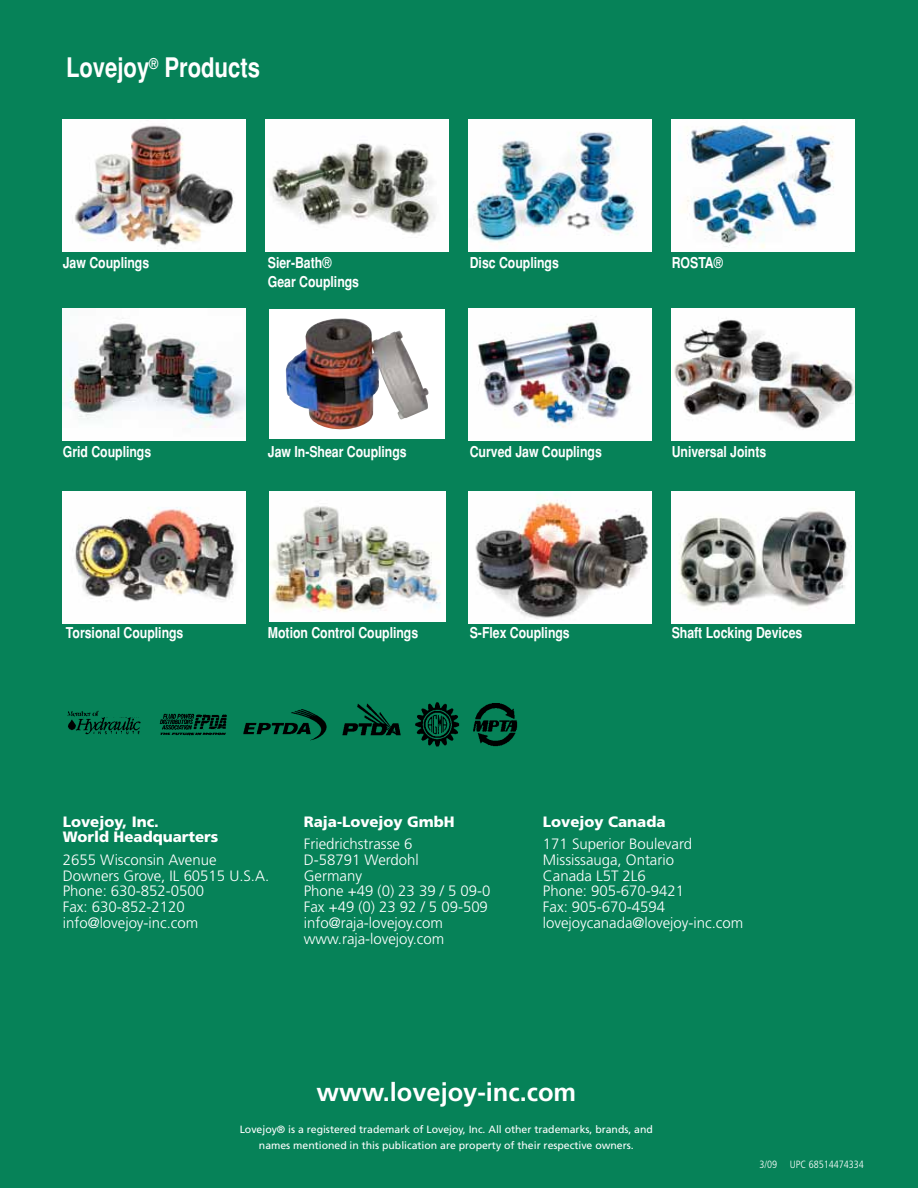
<style>
.page{position:relative;width:918px;height:1188px;background:#068258}
.page>*{position:absolute;margin:0;border:0;box-sizing:border-box;transform-origin:0 0}
.t1{font:700 condensed 27px "Helvetica";color:#fff}
.t2{font:700 25.5px "Frutiger";color:#fff}
.t3{font:300 15px/15.8px "Frutiger";color:#fff}
.t4{font:700 condensed 15px/19.5px "Helvetica";color:#fff}
.t5{font:900 15px/15.8px "Frutiger";color:#fff}
.t6{font:10.5px/15.8px "Frutiger";color:#fff;text-align:center}
.t7{font:300 condensed 10.5px "Frutiger";color:#fff}
</style>
<div class="page">
<img style="left:67px;top:702px;width:451px;height:45px">
<img style="left:469px;top:120px;width:183px;height:131px">
<img style="left:672px;top:120px;width:183px;height:131px">
<div style="left:270px;top:309px;width:175px;height:129px;background:#fff"></div>
<img style="left:286px;top:318px;width:143px;height:112px">
<img style="left:270px;top:492px;width:175px;height:130px">
<img style="left:469px;top:309px;width:183px;height:131px">
<img style="left:469px;top:492px;width:183px;height:131px">
<img style="left:672px;top:309px;width:183px;height:131px">
<img style="left:672px;top:492px;width:183px;height:131px">
<img style="left:63px;top:120px;width:183px;height:131px">
<img style="left:266px;top:120px;width:183px;height:131px">
<img style="left:63px;top:309px;width:183px;height:131px">
<img style="left:63px;top:492px;width:183px;height:131px">
<h1 class="t1" style="left:66px;top:51px;width:196px">Lovejoy<sup>®</sup> Products</h1>
<p class="t4" style="left:63px;top:252px;width:88px">Jaw Couplings</p>
<p class="t4" style="left:268px;top:252px;width:93px">Sier-Bath®<br>Gear Couplings</p>
<p class="t4" style="left:470px;top:252px;width:91px">Disc Couplings</p>
<p class="t4" style="left:672px;top:252px;width:53px">ROSTA®</p>
<p class="t4" style="left:63px;top:441px;width:90px">Grid Couplings</p>
<p class="t4" style="left:268px;top:441px;width:140px">Jaw In-Shear Couplings</p>
<p class="t4" style="left:470px;top:441px;width:134px">Curved Jaw Couplings</p>
<p class="t4" style="left:672px;top:441px;width:96px">Universal Joints</p>
<p class="t4" style="left:66px;top:623px;width:119px">Torsional Couplings</p>
<p class="t4" style="left:268px;top:623px;width:152px">Motion Control Couplings</p>
<p class="t4" style="left:470px;top:623px;width:102px">S-Flex Couplings</p>
<p class="t4" style="left:672px;top:623px;width:132px">Shaft Locking Devices</p>
<p class="t5" style="left:63px;top:813px;width:157px">Lovejoy, Inc.<br>World Headquarters</p>
<p class="t3" style="left:63px;top:852px;width:208px">2655 Wisconsin Avenue<br>Downers Grove, IL 60515 U.S.A.<br>Phone: 630-852-0500<br>Fax: 630-852-2120 info@lovejoy-inc.com</p>
<p class="t5" style="left:304px;top:813px;width:152px">Raja-Lovejoy GmbH</p>
<p class="t3" style="left:304px;top:836px;width:188px">Friedrichstrasse 6<br>D-58791 Werdohl<br>Germany<br>Phone +49 (0) 23 39 / 5 09-0<br>Fax +49 (0) 23 92 / 5 09-509 info@raja-lovejoy.com www.raja-lovejoy.com</p>
<p class="t5" style="left:543px;top:813px;width:124px">Lovejoy Canada</p>
<p class="t3" style="left:543px;top:836px;width:202px">171 Superior Boulevard<br>Mississauga, Ontario<br>Canada L5T 2L6<br>Phone: 905-670-9421<br>Fax: 905-670-4594 lovejoycanada@lovejoy-inc.com</p>
<h2 class="t2" style="left:316px;top:1077px;width:261px">www.lovejoy-inc.com</h2>
<p class="t6" style="left:240px;top:1121px;width:415px">Lovejoy® is a registered trademark of Lovejoy, Inc. All other trademarks, brands, and names mentioned in this publication are property of their respective owners.</p>
<p class="t7" style="left:760px;top:1159px;width:106px">3/09 UPC 68514474334</p>
</div>
